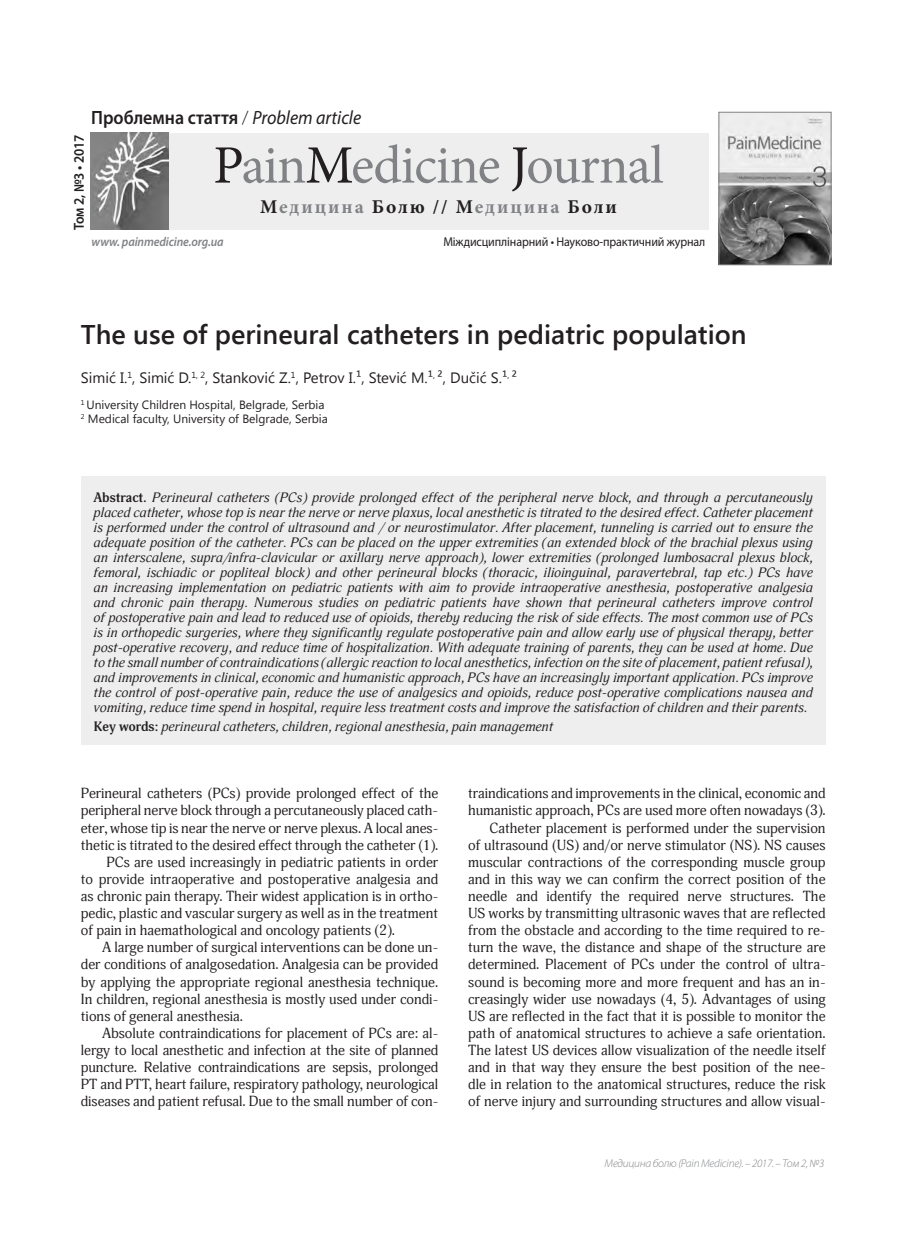
<style>
.page{position:relative;width:915px;height:1234px;background:#fff}
.page>*{position:absolute;margin:0;border:0;box-sizing:border-box;transform-origin:0 0}
.t1{font:54px "Minion Pro";letter-spacing:-.02em;color:#808285}
.t2{font:600 27px "Segoe UI";color:#231f20}
.t3{font:700 19.5px "Minion Pro";letter-spacing:.1em;color:#808285}
.t4{font:600 19.2px "Myriad Pro";color:#231f20;scale:.93 1}
.t5{font:15px "Segoe UI";color:#231f20}
.t6{font:600 14.4px "Myriad Pro";letter-spacing:-.01em;color:#231f20;scale:.93 1}
.t7{font:14.25px/17.1px "Adonis C";color:#231f20;text-align:right}
.t8{font:italic 13.5px/15px "Adonis C";color:#231f20;text-align:justify}
.t9{font:12.9px "Myriad Pro";letter-spacing:-.01em;color:#231f20;scale:.93 1}
.t10{font:italic 600 12.9px "Myriad Pro";letter-spacing:-.01em;color:#808285;scale:.93 1}
.t11{font:12px/13.5px "Segoe UI";color:#231f20}
.t12{font:italic 300 semi-expanded 11.25px "Myriad Pro";letter-spacing:-.02em;color:#808285;scale:.93 1}
.s1{font-weight:300}
.s2{font-weight:400;font-style:italic}
.s3{color:#231f20}
.s4{font-weight:700;font-style:normal}
</style>
<div class="page">
<div style="left:168px;top:133px;width:540px;height:96px;background:#eeeeef"></div>
<img style="left:91px;top:133px;width:77px;height:96px">
<img style="left:720px;top:114px;width:109px;height:149px">
<div style="left:718px;top:112px;width:113px;height:153px;border:1px solid #808285"></div>
<div style="left:81px;top:476px;width:744px;height:268px;background:#eeeeef"></div>
<h3 class="t4" style="left:91px;top:105px;width:292px">Проблемна стаття <span class="s1">/</span> <span class="s2">Problem article</span></h3>
<h1 class="t1" style="left:213px;top:129px;width:452px"><span class="s3">P</span>ain<span class="s3">M</span>edicine <span class="s3">J</span>ournal</h1>
<h3 class="t3" style="left:260px;top:192px;width:358px"><span class="s3">М</span>едицина <span class="s3">Болю // М</span>едицина <span class="s3">Боли</span></h3>
<p class="t6" style="left:70px;top:230px;width:104px;rotate:-90deg">Том 2, №3 • 2017</p>
<p class="t10" style="left:92px;top:233px;width:143px">www. painmedicine.org.ua</p>
<p class="t9" style="left:443px;top:234px;width:283px">Міждисциплінарний • Науково-практичний журнал</p>
<h2 class="t2" style="left:81px;top:315px;width:667px">The use of perineural catheters in pediatric population</h2>
<p class="t5" style="left:81px;top:367px;width:437px">Simić I.<sup>1</sup>, Simić D.<sup>1,</sup> <sup>2</sup>, Stanković Z.<sup>1</sup>, Petrov I.¹, Stević M.¹<sup>,</sup> ², Dučić S.¹<sup>,</sup> ²</p>
<p class="t11" style="left:81px;top:397px;width:248px"><sup>1</sup> University Children Hospital, Belgrade, Serbia<br><sup>2</sup> Medical faculty, University of Belgrade, Serbia</p>
<p class="t8" style="left:94px;top:490px;width:720px"><span class="s4">Abstract.</span> Perineural catheters (PCs) provide prolonged effect of the peripheral nerve block, and through a percutaneously placed catheter, whose top is near the nerve or nerve plaxus, local anesthetic is titrated to the desired effect. Catheter placement is performed under the control of ultrasound and / or neurostimulator. After placement, tunneling is carried out to ensure the adequate position of the catheter. PCs can be placed on the upper extremities (an extended block of the brachial plexus using an interscalene, supra/infra-clavicular or axillary nerve approach), lower extremities (prolonged lumbosacral plexus block, femoral, ischiadic or popliteal block) and other perineural blocks (thoracic, ilioinguinal, paravertebral, tap etc.) PCs have an increasing implementation on pediatric patients with aim to provide intraoperative anesthesia, postoperative analgesia and chronic pain therapy. Numerous studies on pediatric patients have shown that perineural catheters improve control of postoperative pain and lead to reduced use of opioids, thereby reducing the risk of side effects. The most common use of PCs is in orthopedic surgeries, where they significantly regulate postoperative pain and allow early use of physical therapy, better post-operative recovery, and reduce time of hospitalization. With adequate training of parents, they can be used at home. Due to the small number of contraindications (allergic reaction to local anesthetics, infection on the site of placement, patient refusal), and improvements in clinical, economic and humanistic approach, PCs have an increasingly important application. PCs improve the control of post-operative pain, reduce the use of analgesics and opioids, reduce post-operative complications nausea and vomiting, reduce time spend in hospital, require less treatment costs and improve the satisfaction of children and their parents.</p>
<p class="t8" style="left:94px;top:719px;width:461px"><span class="s4">Key words:</span> perineural catheters, children, regional anesthesia, pain management</p>
<p class="t7" style="left:81px;top:784px;width:359px">Perineural catheters (PCs) provide prolonged effect of the</p>
<p class="t7" style="left:81px;top:802px;width:359px">peripheral nerve block through a percutaneously placed cath-</p>
<p class="t7" style="left:81px;top:819px;width:359px">eter, whose tip is near the nerve or nerve plexus. A local anes-</p>
<p class="t7" style="left:81px;top:836px;width:359px">thetic is titrated to the desired effect through the catheter (1).</p>
<p class="t7" style="left:106px;top:853px;width:333px">PCs are used increasingly in pediatric patients in order</p>
<p class="t7" style="left:81px;top:870px;width:359px">to provide intraoperative and postoperative analgesia and</p>
<p class="t7" style="left:81px;top:887px;width:359px">as chronic pain therapy. Their widest application is in ortho-</p>
<p class="t7" style="left:81px;top:904px;width:359px">pedic, plastic and vascular surgery as well as in the treatment</p>
<p class="t7" style="left:81px;top:921px;width:315px">of pain in haemathological and oncology patients (2).</p>
<p class="t7" style="left:102px;top:938px;width:337px">A large number of surgical interventions can be done un-</p>
<p class="t7" style="left:81px;top:955px;width:359px">der conditions of analgosedation. Analgesia can be provided</p>
<p class="t7" style="left:81px;top:973px;width:359px">by applying the appropriate regional anesthesia technique.</p>
<p class="t7" style="left:81px;top:990px;width:359px">In children, regional anesthesia is mostly used under condi-</p>
<p class="t7" style="left:81px;top:1007px;width:164px">tions of general anesthesia.</p>
<p class="t7" style="left:102px;top:1024px;width:337px">Absolute contraindications for placement of PCs are: al-</p>
<p class="t7" style="left:81px;top:1041px;width:359px">lergy to local anesthetic and infection at the site of planned</p>
<p class="t7" style="left:81px;top:1058px;width:359px">puncture. Relative contraindications are sepsis, prolonged</p>
<p class="t7" style="left:81px;top:1075px;width:359px">PT and PTT, heart failure, respiratory pathology, neurological</p>
<p class="t7" style="left:81px;top:1092px;width:359px">diseases and patient refusal. Due to the small number of con-</p>
<p class="t7" style="left:468px;top:784px;width:359px">traindications and improvements in the clinical, economic and humanistic approach, PCs are used more often nowadays (3).<br>Catheter placement is performed under the supervision<br>of ultrasound (US) and/or nerve stimulator (NS). NS causes muscular contractions of the corresponding muscle group and in this way we can confirm the correct position of the needle and identify the required nerve structures. The US works by transmitting ultrasonic waves that are reflected from the obstacle and according to the time required to re&shy;turn the wave, the distance and shape of the structure are determined. Placement of PCs under the control of ultra&shy;sound is becoming more and more frequent and has an in&shy;creasingly wider use nowadays (4, 5). Advantages of using US are reflected in the fact that it is possible to monitor the path of anatomical structures to achieve a safe orientation.<br>The latest US devices allow visualization of the needle itself and in that way they ensure the best position of the nee&shy;dle in relation to the anatomical structures, reduce the risk of nerve injury and surrounding structures and allow visual-</p>
<p class="t12" style="left:604px;top:1156px;width:237px">Медицина болю (Pain Medicine). – 2017. – Том 2, №3</p>
</div>
